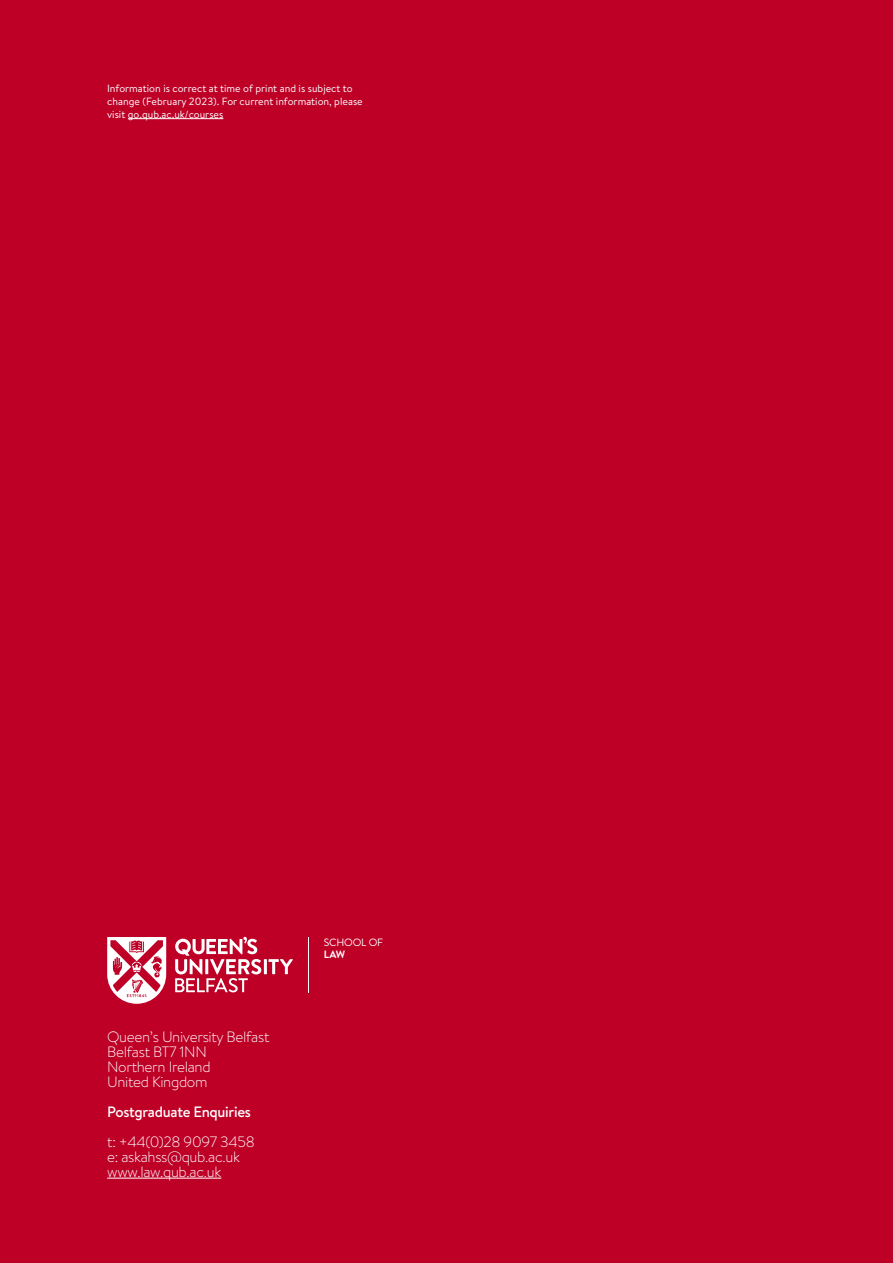
<style>
.page{position:relative;width:893px;height:1263px;background:#be0027}
.page>*{position:absolute;margin:0;border:0;box-sizing:border-box;transform-origin:0 0}
.t1{font:300 15px "Brandon Text";letter-spacing:-.02em;color:#fff}
.t2{font:500 15px "Brandon Text";letter-spacing:-.02em;color:#fff}
.t3{font:10.5px/12.6px "Brandon Text";color:#fff}
.t4{font:10.5px/11.4px "Brandon Text";letter-spacing:-.02em;color:#fff}
.s1{font-weight:700}
</style>
<div class="page">
<hr style="left:107px;top:1178px;width:114px;height:1px;background:#fff">
<hr style="left:308px;top:937px;width:1px;height:55px;background:#fff">
<hr style="left:264px;top:959px;width:3px;height:15px;background:#fff">
<svg style="left:268px;top:959px;width:25px;height:15px"></svg>
<svg style="left:175px;top:937px;width:86px;height:55px"></svg>
<svg style="left:107px;top:937px;width:59px;height:67px"></svg>
<hr style="left:128px;top:118px;width:95px;height:1px;background:#fff">
<p class="t3" style="left:107px;top:82px;width:257px">Information is correct at time of print and is subject to change (February 2023). For current information, please visit go.qub.ac.uk/courses</p>
<p class="t1" style="left:107px;top:1026px;width:164px">Queen’s University Belfast</p>
<p class="t1" style="left:107px;top:1041px;width:101px">Belfast BT7 1NN</p>
<p class="t1" style="left:107px;top:1056px;width:105px">Northern Ireland</p>
<p class="t1" style="left:107px;top:1071px;width:102px">United Kingdom</p>
<p class="t2" style="left:107px;top:1101px;width:145px">Postgraduate Enquiries</p>
<p class="t1" style="left:107px;top:1131px;width:149px">t: +44(0)28 9097 3458</p>
<p class="t1" style="left:107px;top:1146px;width:134px">e: askahss@qub.ac.uk</p>
<p class="t1" style="left:107px;top:1161px;width:116px">www.law.qub.ac.uk</p>
<p class="t4" style="left:324px;top:937px;width:61px">SCHOOL OF<br><span class="s1">LAW</span></p>
</div>
